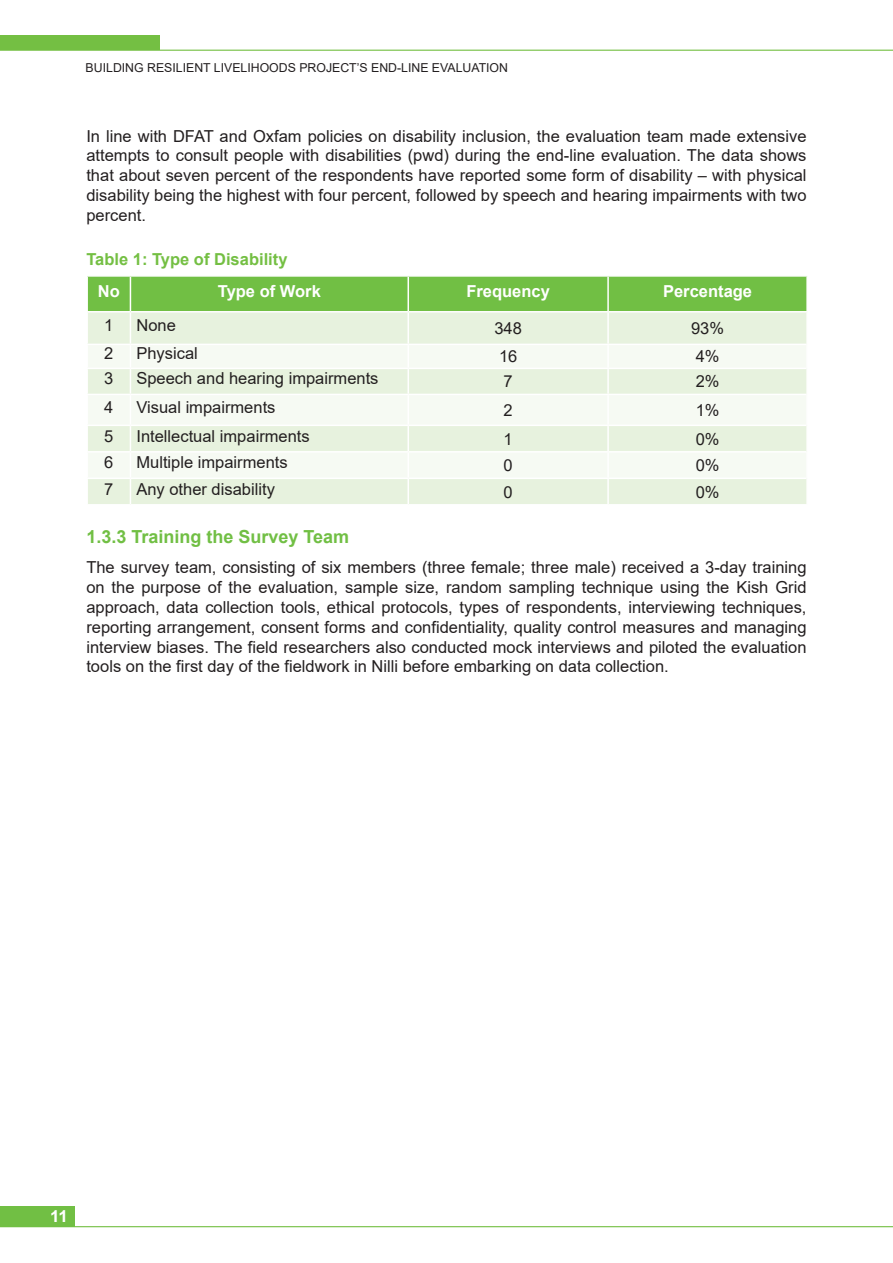
<style>
.page{position:relative;width:893px;height:1263px;background:#fff}
.page>*{position:absolute;margin:0;border:0;box-sizing:border-box;transform-origin:0 0}
.t1{font:700 18px "Arial";color:#71bf44}
.t2{font:16.5px/19.8px "Arial";color:#231f20;text-align:justify}
.t3{font:700 16.5px "Arial";color:#fff}
.t4{font:700 16.5px "Arial";color:#74bf43}
.t5{font:700 16.5px "Arial";color:#fff;scale:1.04 1}
.t6{font:12.3px "Arial";color:#231f20}
</style>
<div class="page">
<div style="left:88px;top:277px;width:718px;height:34px;background:#71bf44"></div>
<div style="left:88px;top:312px;width:718px;height:192px;background:#e7f2de"></div>
<svg style="left:88px;top:345px;width:718px;height:133px;fill:#f6faf3"></svg>
<hr style="left:130px;top:277px;width:1px;height:34px;background:#fff">
<hr style="left:407px;top:277px;width:2px;height:34px;background:#fff">
<hr style="left:607px;top:277px;width:2px;height:34px;background:#fff">
<hr style="left:130px;top:312px;width:1px;height:32px;background:#fff">
<hr style="left:407px;top:312px;width:2px;height:32px;background:#fff">
<hr style="left:607px;top:312px;width:2px;height:32px;background:#fff">
<hr style="left:86px;top:344px;width:44px;height:1px;background:#fff">
<hr style="left:130px;top:344px;width:278px;height:1px;background:#fff">
<hr style="left:408px;top:344px;width:200px;height:1px;background:#fff">
<hr style="left:407px;top:345px;width:2px;height:23px;background:#fff">
<hr style="left:608px;top:344px;width:198px;height:1px;background:#fff">
<hr style="left:607px;top:345px;width:2px;height:23px;background:#fff">
<hr style="left:86px;top:368px;width:44px;height:1px;background:#fff">
<hr style="left:130px;top:368px;width:278px;height:1px;background:#fff">
<svg style="left:130px;top:345px;width:1px;height:49px"></svg>
<hr style="left:408px;top:368px;width:200px;height:1px;background:#fff">
<hr style="left:407px;top:369px;width:2px;height:25px;background:#fff">
<hr style="left:608px;top:368px;width:198px;height:1px;background:#fff">
<hr style="left:607px;top:369px;width:2px;height:25px;background:#fff">
<hr style="left:86px;top:394px;width:44px;height:1px;background:#fff">
<hr style="left:130px;top:394px;width:278px;height:1px;background:#fff">
<hr style="left:130px;top:395px;width:1px;height:30px;background:#fff">
<hr style="left:408px;top:394px;width:200px;height:1px;background:#fff">
<hr style="left:407px;top:395px;width:2px;height:30px;background:#fff">
<hr style="left:608px;top:394px;width:198px;height:1px;background:#fff">
<hr style="left:607px;top:395px;width:2px;height:30px;background:#fff">
<hr style="left:86px;top:425px;width:44px;height:1px;background:#fff">
<hr style="left:130px;top:425px;width:278px;height:1px;background:#fff">
<hr style="left:408px;top:425px;width:200px;height:1px;background:#fff">
<hr style="left:407px;top:426px;width:2px;height:25px;background:#fff">
<hr style="left:608px;top:425px;width:198px;height:1px;background:#fff">
<hr style="left:607px;top:426px;width:2px;height:25px;background:#fff">
<hr style="left:86px;top:451px;width:44px;height:2px;background:#fff">
<hr style="left:130px;top:451px;width:278px;height:2px;background:#fff">
<hr style="left:408px;top:451px;width:200px;height:2px;background:#fff">
<hr style="left:407px;top:453px;width:2px;height:25px;background:#fff">
<hr style="left:608px;top:451px;width:198px;height:2px;background:#fff">
<hr style="left:607px;top:453px;width:2px;height:25px;background:#fff">
<hr style="left:86px;top:478px;width:44px;height:1px;background:#fff">
<hr style="left:130px;top:478px;width:278px;height:1px;background:#fff">
<svg style="left:130px;top:426px;width:1px;height:78px"></svg>
<hr style="left:408px;top:478px;width:200px;height:1px;background:#fff">
<hr style="left:407px;top:479px;width:2px;height:25px;background:#fff">
<hr style="left:608px;top:478px;width:198px;height:1px;background:#fff">
<hr style="left:607px;top:479px;width:2px;height:25px;background:#fff">
<hr style="left:0;top:1226px;width:893px;height:1px;background:#74bf43">
<div style="left:0;top:1206px;width:74px;height:20px;background:#71bf44"></div>
<hr style="left:0;top:50px;width:893px;height:1px;background:#74bf43">
<div style="left:0;top:36px;width:160px;height:14px;background:#74bf43"></div>
<p class="t6" style="left:86px;top:60px;width:424px">BUILDING RESILIENT LIVELIHOODS PROJECT’S END-LINE EVALUATION</p>
<p class="t2" style="left:86px;top:126px;width:722px">In line with DFAT and Oxfam policies on disability inclusion, the evaluation team made extensive attempts to consult people with disabilities (pwd) during the end-line evaluation. The data shows that about seven percent of the respondents have reported some form of disability – with physical disability being the highest with four percent, followed by speech and hearing impairments with two percent.</p>
<p class="t4" style="left:86px;top:248px;width:203px">Table 1: Type of Disability</p>
<p class="t3" style="left:98px;top:279px;width:23px">No</p>
<p class="t3" style="left:218px;top:279px;width:104px">Type of Work</p>
<p class="t3" style="left:466px;top:279px;width:85px">Frequency</p>
<p class="t3" style="left:663px;top:279px;width:90px">Percentage</p>
<p class="t2" style="left:104px;top:315px;width:11px">1</p>
<p class="t2" style="left:136px;top:315px;width:41px">None</p>
<p class="t2" style="left:494px;top:318px;width:29px">348</p>
<p class="t2" style="left:691px;top:318px;width:35px">93%</p>
<p class="t2" style="left:104px;top:344px;width:11px">2</p>
<p class="t2" style="left:136px;top:344px;width:63px">Physical</p>
<p class="t2" style="left:499px;top:347px;width:20px">16</p>
<p class="t2" style="left:696px;top:347px;width:25px">4%</p>
<p class="t2" style="left:104px;top:369px;width:11px">3</p>
<p class="t2" style="left:136px;top:369px;width:244px">Speech and hearing impairments</p>
<p class="t2" style="left:504px;top:372px;width:11px">7</p>
<p class="t2" style="left:696px;top:372px;width:25px">2%</p>
<p class="t2" style="left:104px;top:397px;width:11px">4</p>
<p class="t2" style="left:136px;top:397px;width:141px">Visual impairments</p>
<p class="t2" style="left:504px;top:400px;width:11px">2</p>
<p class="t2" style="left:696px;top:400px;width:25px">1%</p>
<p class="t2" style="left:104px;top:426px;width:11px">5</p>
<p class="t2" style="left:136px;top:426px;width:175px">Intellectual impairments</p>
<p class="t2" style="left:504px;top:429px;width:11px">1</p>
<p class="t2" style="left:696px;top:429px;width:25px">0%</p>
<p class="t2" style="left:104px;top:452px;width:11px">6</p>
<p class="t2" style="left:136px;top:452px;width:153px">Multiple impairments</p>
<p class="t2" style="left:504px;top:455px;width:11px">0</p>
<p class="t2" style="left:696px;top:455px;width:25px">0%</p>
<p class="t2" style="left:104px;top:479px;width:11px">7</p>
<p class="t2" style="left:136px;top:479px;width:140px">Any other disability</p>
<p class="t2" style="left:504px;top:482px;width:11px">0</p>
<p class="t2" style="left:696px;top:482px;width:25px">0%</p>
<p class="t1" style="left:86px;top:524px;width:264px">1.3.3 Training the Survey Team</p>
<p class="t2" style="left:86px;top:557px;width:722px">The survey team, consisting of six members (three female; three male) received a 3-day training on the purpose of the evaluation, sample size, random sampling technique using the Kish Grid approach, data collection tools, ethical protocols, types of respondents, interviewing techniques, reporting arrangement, consent forms and confidentiality, quality control measures and managing interview biases. The field researchers also conducted mock interviews and piloted the evaluation tools on the first day of the fieldwork in Nilli before embarking on data collection.</p>
<p class="t5" style="left:50px;top:1204px;width:19px">11</p>
</div>
